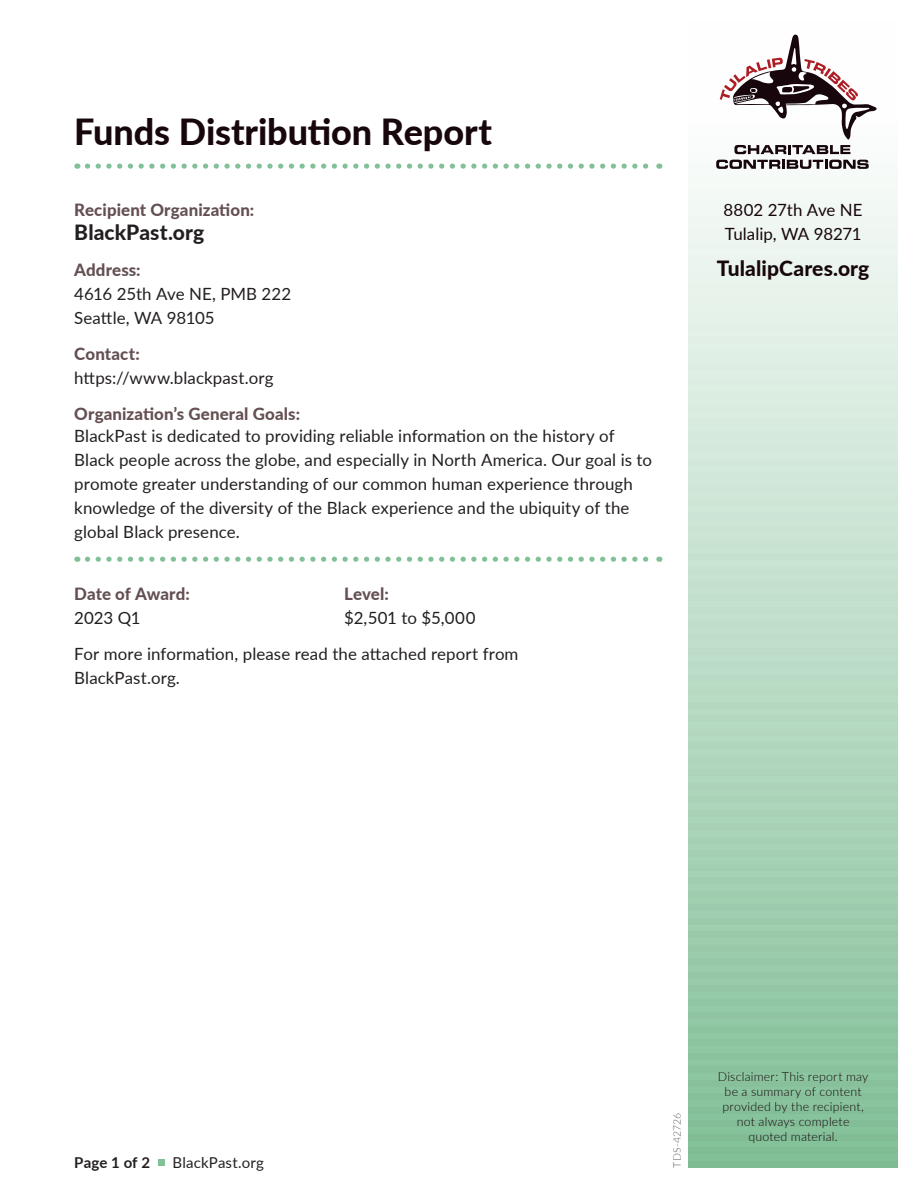
<style>
.page{position:relative;width:918px;height:1188px;background:#fff}
.page>*{position:absolute;margin:0;border:0;box-sizing:border-box;transform-origin:0 0}
.t1{font:800 36px "Lato";letter-spacing:-.005em;color:#17070d}
.t2{font:800 21px "Lato";letter-spacing:.005em;color:#17070d}
.t3{font:800 21px "Lato";letter-spacing:.005em;color:#231f20}
.t4{font:16.8px/24px "Lato";letter-spacing:.005em;color:#231f20}
.t5{font:800 16.8px "Lato";letter-spacing:.005em;color:#645052}
.t6{font:16.8px/24px "Lato";letter-spacing:-.005em;color:#17070d}
.t7{font:15px "Lato";letter-spacing:.01em;color:#231f20}
.t8{font:700 15px "Lato";letter-spacing:.005em;color:#231f20}
.t9{font:300 12.3px/14.9px "Lato";letter-spacing:.015em;color:#17070d;text-align:center}
.t10{font:300 10.5px "Lato";color:#636366}
</style>
<div class="page">
<svg style="left:688px;top:159px;width:210px;height:1002px;background:#bcddc8"></svg>
<div style="left:688px;top:122px;width:210px;height:6px;background:#fbfdfc"></div>
<div style="left:688px;top:135px;width:210px;height:7px;background:#fafcfb"></div>
<div style="left:688px;top:148px;width:210px;height:7px;background:#f8fbf9"></div>
<div style="left:688px;top:162px;width:210px;height:7px;background:#f7fbf8"></div>
<div style="left:688px;top:176px;width:210px;height:6px;background:#f5f9f6"></div>
<div style="left:688px;top:189px;width:210px;height:7px;background:#f3f9f5"></div>
<div style="left:688px;top:202px;width:210px;height:7px;background:#f2f8f4"></div>
<div style="left:688px;top:216px;width:210px;height:7px;background:#f0f7f3"></div>
<div style="left:688px;top:230px;width:210px;height:6px;background:#eef6f1"></div>
<div style="left:688px;top:243px;width:210px;height:7px;background:#edf5f0"></div>
<div style="left:688px;top:256px;width:210px;height:7px;background:#ebf4ee"></div>
<div style="left:688px;top:270px;width:210px;height:7px;background:#eaf4ed"></div>
<div style="left:688px;top:284px;width:210px;height:6px;background:#e8f3eb"></div>
<div style="left:688px;top:297px;width:210px;height:7px;background:#e6f2ea"></div>
<div style="left:688px;top:310px;width:210px;height:7px;background:#e5f1e9"></div>
<div style="left:688px;top:324px;width:210px;height:7px;background:#e3f0e8"></div>
<div style="left:688px;top:338px;width:210px;height:6px;background:#e1efe6"></div>
<div style="left:688px;top:351px;width:210px;height:7px;background:#e0eee5"></div>
<div style="left:688px;top:364px;width:210px;height:7px;background:#deede3"></div>
<div style="left:688px;top:378px;width:210px;height:7px;background:#ddede2"></div>
<div style="left:688px;top:392px;width:210px;height:6px;background:#dbece0"></div>
<div style="left:688px;top:405px;width:210px;height:7px;background:#d9ebdf"></div>
<div style="left:688px;top:418px;width:210px;height:7px;background:#d8eade"></div>
<div style="left:688px;top:432px;width:210px;height:7px;background:#d6e9dd"></div>
<div style="left:688px;top:446px;width:210px;height:6px;background:#d4e8db"></div>
<div style="left:688px;top:459px;width:210px;height:7px;background:#d2e7da"></div>
<div style="left:688px;top:472px;width:210px;height:7px;background:#d1e7d8"></div>
<div style="left:688px;top:486px;width:210px;height:7px;background:#cfe6d7"></div>
<div style="left:688px;top:500px;width:210px;height:6px;background:#cde5d5"></div>
<div style="left:688px;top:513px;width:210px;height:7px;background:#cce4d4"></div>
<div style="left:688px;top:526px;width:210px;height:7px;background:#cae3d3"></div>
<div style="left:688px;top:540px;width:210px;height:7px;background:#c9e2d2"></div>
<div style="left:688px;top:554px;width:210px;height:6px;background:#c7e1d0"></div>
<div style="left:688px;top:567px;width:210px;height:7px;background:#c5e0cf"></div>
<div style="left:688px;top:580px;width:210px;height:7px;background:#c4e0cd"></div>
<div style="left:688px;top:594px;width:210px;height:7px;background:#c2dfcc"></div>
<div style="left:688px;top:608px;width:210px;height:6px;background:#c0deca"></div>
<div style="left:688px;top:621px;width:210px;height:7px;background:#bfddc9"></div>
<div style="left:688px;top:634px;width:210px;height:7px;background:#bedcc8"></div>
<div style="left:688px;top:648px;width:210px;height:7px;background:#bcdcc7"></div>
<div style="left:688px;top:662px;width:210px;height:6px;background:#badbc5"></div>
<div style="left:688px;top:675px;width:210px;height:7px;background:#b9dac4"></div>
<div style="left:688px;top:688px;width:210px;height:7px;background:#b7d9c3"></div>
<div style="left:688px;top:702px;width:210px;height:7px;background:#b6d8c2"></div>
<div style="left:688px;top:716px;width:210px;height:6px;background:#b4d7c0"></div>
<div style="left:688px;top:729px;width:210px;height:7px;background:#b2d6bf"></div>
<div style="left:688px;top:742px;width:210px;height:7px;background:#b1d5bd"></div>
<div style="left:688px;top:756px;width:210px;height:7px;background:#afd5bc"></div>
<div style="left:688px;top:770px;width:210px;height:6px;background:#aed4bb"></div>
<div style="left:688px;top:783px;width:210px;height:7px;background:#acd3b9"></div>
<div style="left:688px;top:796px;width:210px;height:7px;background:#aad2b8"></div>
<div style="left:688px;top:810px;width:210px;height:7px;background:#a9d1b7"></div>
<div style="left:688px;top:824px;width:210px;height:6px;background:#a7d0b5"></div>
<div style="left:688px;top:837px;width:210px;height:7px;background:#a5cfb4"></div>
<div style="left:688px;top:850px;width:210px;height:7px;background:#a3cfb2"></div>
<div style="left:688px;top:864px;width:210px;height:7px;background:#a2ceb1"></div>
<div style="left:688px;top:878px;width:210px;height:6px;background:#a0cdb0"></div>
<div style="left:688px;top:891px;width:210px;height:7px;background:#9eccae"></div>
<div style="left:688px;top:904px;width:210px;height:7px;background:#9dcbad"></div>
<div style="left:688px;top:918px;width:210px;height:7px;background:#9bcaab"></div>
<div style="left:688px;top:932px;width:210px;height:6px;background:#9ac9aa"></div>
<div style="left:688px;top:945px;width:210px;height:7px;background:#98c8a9"></div>
<div style="left:688px;top:958px;width:210px;height:7px;background:#96c8a7"></div>
<div style="left:688px;top:972px;width:210px;height:7px;background:#95c7a6"></div>
<div style="left:688px;top:986px;width:210px;height:6px;background:#93c6a5"></div>
<div style="left:688px;top:999px;width:210px;height:7px;background:#91c5a3"></div>
<div style="left:688px;top:1012px;width:210px;height:7px;background:#90c4a2"></div>
<div style="left:688px;top:1026px;width:210px;height:7px;background:#8ec3a0"></div>
<div style="left:688px;top:1040px;width:210px;height:6px;background:#8dc39f"></div>
<div style="left:688px;top:1053px;width:210px;height:7px;background:#8bc19e"></div>
<div style="left:688px;top:1066px;width:210px;height:7px;background:#89c19c"></div>
<div style="left:688px;top:1080px;width:210px;height:7px;background:#88c09b"></div>
<div style="left:688px;top:1094px;width:210px;height:6px;background:#86bf9a"></div>
<div style="left:688px;top:1107px;width:210px;height:7px;background:#84be98"></div>
<div style="left:688px;top:1120px;width:210px;height:7px;background:#83bd97"></div>
<div style="left:688px;top:1134px;width:210px;height:7px;background:#81bc95"></div>
<div style="left:688px;top:1148px;width:210px;height:6px;background:#80bc94"></div>
<div style="left:688px;top:1161px;width:210px;height:7px;background:#7ebb93"></div>
<svg style="left:719px;top:34px;width:158px;height:120px"></svg>
<svg style="left:716px;top:160px;width:153px;height:9px"></svg>
<svg style="left:87px;top:164px;width:573px;height:5px"></svg>
<svg style="left:87px;top:557px;width:573px;height:5px"></svg>
<div style="left:158px;top:1159px;width:7px;height:7px;background:#82c198"></div>
<h1 class="t1" style="left:74px;top:105px;width:419px">Funds Distribution Report</h1>
<p class="t5" style="left:74px;top:197px;width:182px">Recipient Organization:</p>
<p class="t3" style="left:74px;top:217px;width:132px">BlackPast.org</p>
<p class="t5" style="left:74px;top:257px;width:68px">Address:</p>
<p class="t4" style="left:74px;top:281px;width:218px">4616 25th Ave NE, PMB 222<br>Seattle, WA 98105</p>
<p class="t5" style="left:74px;top:341px;width:67px">Contact:</p>
<p class="t4" style="left:74px;top:365px;width:201px">https://www.blackpast.org</p>
<p class="t5" style="left:74px;top:401px;width:227px">Organization’s General Goals:</p>
<p class="t4" style="left:74px;top:423px;width:579px">BlackPast is dedicated to providing reliable information on the history of Black people across the globe, and especially in North America. Our goal is to promote greater understanding of our common human experience through knowledge of the diversity of the Black experience and the ubiquity of the global Black presence.</p>
<p class="t5" style="left:74px;top:581px;width:117px">Date of Award:</p>
<p class="t5" style="left:344px;top:581px;width:46px">Level:</p>
<p class="t4" style="left:74px;top:605px;width:68px">2023 Q1</p>
<p class="t4" style="left:74px;top:599px;width:446px;line-height:36px;text-indent:270px">$2,501 to $5,000<br>For more information, please read the attached report from</p>
<p class="t4" style="left:74px;top:665px;width:107px">BlackPast.org.</p>
<p class="t6" style="left:724px;top:197px;width:141px">8802 27th Ave NE<br>Tulalip, WA 98271</p>
<p class="t2" style="left:717px;top:253px;width:154px">TulalipCares.org</p>
<p class="t8" style="left:74px;top:1151px;width:77px">Page 1 of 2</p>
<p class="t7" style="left:173px;top:1152px;width:93px">BlackPast.org</p>
<p class="t10" style="left:670px;top:1168px;width:57px;rotate:-90deg">TDS-42726</p>
<p class="t9" style="left:718px;top:1069px;width:152px">Disclaimer: This report may be a summary of content provided by the recipient, not always complete quoted material.</p>
</div>
